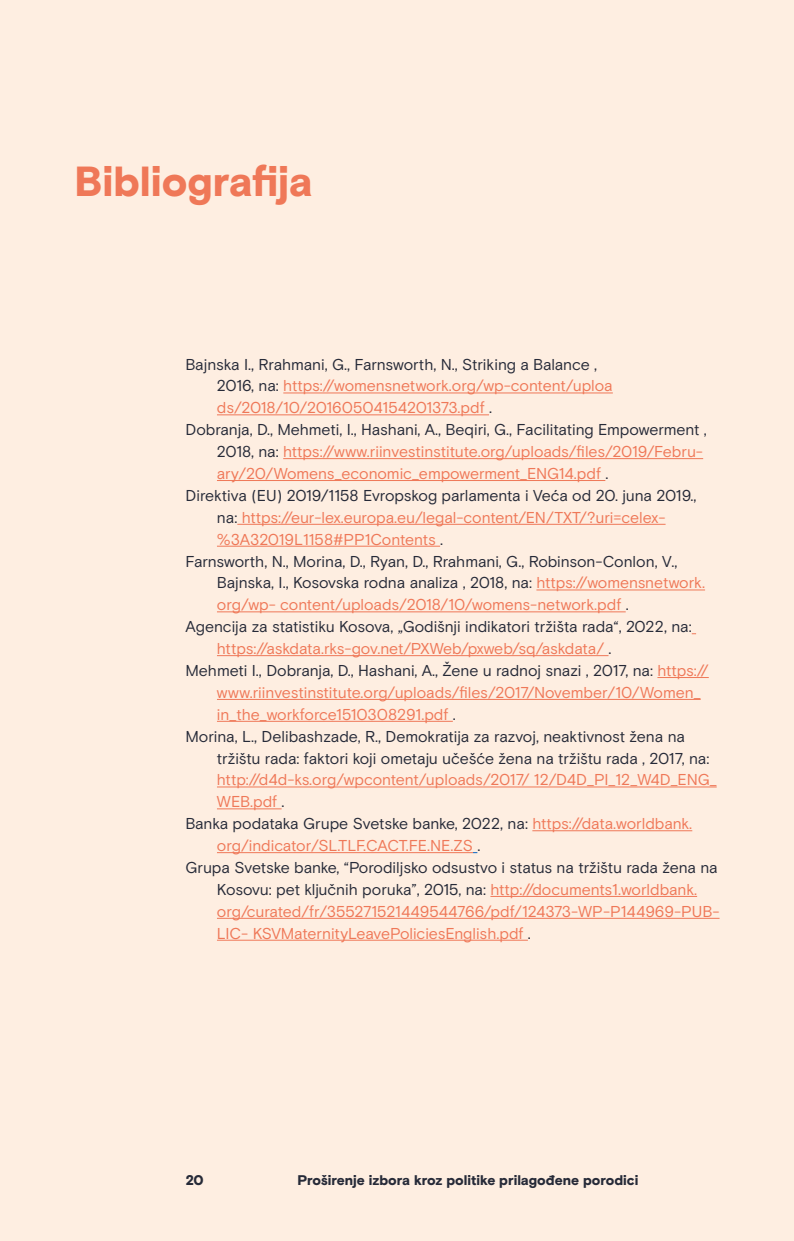
<style>
.page{position:relative;width:794px;height:1241px;background:#fff}
.page>*{position:absolute;margin:0;border:0;box-sizing:border-box;transform-origin:0 0}
.t1{font:900 42px "Basis Grotesque Pro";color:#ef7858}
.t2{font:15.75px "Basis Grotesque Pro";letter-spacing:-.01em;color:#262a38}
.t3{font:15.75px "Basis Grotesque Pro";letter-spacing:-.005em;color:#ef7858}
.t4{font:900 14px "Basis Grotesque Pro";color:#262a38}
.s1{color:#262a38}
.s2{color:#ef7858}
</style>
<div class="page">
<div style="left:0;top:0;width:794px;height:1240px;background:#feeee1"></div>
<hr style="left:283px;top:392px;width:330px;height:1px;background:#ef7858">
<hr style="left:217px;top:414px;width:272px;height:1px;background:#ef7858">
<hr style="left:283px;top:458px;width:420px;height:1px;background:#ef7858">
<hr style="left:217px;top:480px;width:388px;height:1px;background:#ef7858">
<hr style="left:237px;top:524px;width:428px;height:1px;background:#ef7858">
<hr style="left:217px;top:545px;width:223px;height:1px;background:#ef7858">
<hr style="left:536px;top:589px;width:169px;height:1px;background:#ef7858">
<hr style="left:217px;top:611px;width:408px;height:1px;background:#ef7858">
<hr style="left:217px;top:655px;width:391px;height:1px;background:#ef7858">
<hr style="left:657px;top:677px;width:52px;height:1px;background:#ef7858">
<hr style="left:217px;top:699px;width:483px;height:1px;background:#ef7858">
<hr style="left:217px;top:720px;width:236px;height:1px;background:#ef7858">
<hr style="left:217px;top:786px;width:499px;height:1px;background:#ef7858">
<hr style="left:217px;top:808px;width:65px;height:1px;background:#ef7858">
<hr style="left:532px;top:830px;width:160px;height:1px;background:#ef7858">
<hr style="left:217px;top:852px;width:256px;height:1px;background:#ef7858">
<hr style="left:490px;top:895px;width:207px;height:1px;background:#ef7858">
<hr style="left:217px;top:917px;width:502px;height:1px;background:#ef7858">
<hr style="left:217px;top:939px;width:311px;height:1px;background:#ef7858">
<h1 class="t1" style="left:74px;top:156px;width:240px">Bibliografija</h1>
<p class="t2" style="left:185px;top:355px;width:413px">Bajnska I., Rrahmani, G., Farnsworth, N., Striking a Balance ,</p>
<p class="t3" style="left:217px;top:376px;width:397px"><span class="s1">2016, na:</span> https://womensnetwork.org/wp-content/uploa</p>
<p class="t3" style="left:217px;top:398px;width:276px">ds/2018/10/20160504154201373.pdf <span class="s1">.</span></p>
<p class="t2" style="left:185px;top:420px;width:523px">Dobranja, D., Mehmeti, I., Hashani, A., Beqiri, G., Facilitating Empowerment ,</p>
<p class="t3" style="left:217px;top:442px;width:488px"><span class="s1">2018, na:</span> https://www.riinvestinstitute.org/uploads/files/2019/Febru-</p>
<p class="t3" style="left:217px;top:464px;width:393px">ary/20/Womens_economic_empowerment_ENG14.pdf <span class="s1">.</span></p>
<p class="t2" style="left:185px;top:486px;width:512px">Direktiva (EU) 2019/1158 Evropskog parlamenta i Veća od 20. juna 2019.,</p>
<p class="t3" style="left:217px;top:508px;width:450px"><span class="s1">na:</span> https://eur-lex.europa.eu/legal-content/EN/TXT/?uri=celex-</p>
<p class="t3" style="left:217px;top:530px;width:228px">%3A32019L1158#PP1Contents <span class="s1">.</span></p>
<p class="t2" style="left:185px;top:551px;width:493px">Farnsworth, N., Morina, D., Ryan, D., Rrahmani, G., Robinson-Conlon, V.,</p>
<p class="t2" style="left:217px;top:573px;width:489px">Bajnska, I., Kosovska rodna analiza , 2018, na: <span class="s2">https://womensnetwork.</span></p>
<p class="t3" style="left:217px;top:595px;width:413px">org/wp- content/uploads/2018/10/womens-network.pdf <span class="s1">.</span></p>
<p class="t2" style="left:185px;top:617px;width:508px">Agencija za statistiku Kosova, „Godišnji indikatori tržišta rada“, 2022, na:</p>
<p class="t3" style="left:217px;top:639px;width:396px">https://askdata.rks-gov.net/PXWeb/pxweb/sq/askdata/ <span class="s1">.</span></p>
<p class="t2" style="left:185px;top:661px;width:525px">Mehmeti I., Dobranja, D., Hashani, A., Žene u radnoj snazi , 2017, na: <span class="s2">https://</span></p>
<p class="t3" style="left:217px;top:683px;width:485px">www.riinvestinstitute.org/uploads/files/2017/November/10/Women_</p>
<p class="t3" style="left:217px;top:705px;width:240px">in_the_workforce1510308291.pdf <span class="s1">.</span></p>
<p class="t2" style="left:185px;top:726px;width:501px">Morina, L., Delibashzade, R., Demokratija za razvoj, neaktivnost žena na</p>
<p class="t2" style="left:217px;top:748px;width:494px">tržištu rada: faktori koji ometaju učešće žena na tržištu rada , 2017, na:</p>
<p class="t3" style="left:217px;top:770px;width:501px">http://d4d-ks.org/wpcontent/uploads/2017/ 12/D4D_PI_12_W4D_ENG_</p>
<p class="t3" style="left:217px;top:792px;width:69px">WEB.pdf <span class="s1">.</span></p>
<p class="t2" style="left:185px;top:814px;width:508px">Banka podataka Grupe Svetske banke, 2022, na: <span class="s2">https://data.worldbank.</span></p>
<p class="t3" style="left:217px;top:836px;width:265px">org/indicator/SL.TLF.CACT.FE.NE.ZS <span class="s1">.</span></p>
<p class="t2" style="left:185px;top:858px;width:534px">Grupa Svetske banke, “Porodiljsko odsustvo i status na tržištu rada žena na</p>
<p class="t2" style="left:217px;top:880px;width:481px">Kosovu: pet ključnih poruka”, 2015, na: <span class="s2">http://documents1.worldbank.</span></p>
<p class="t3" style="left:217px;top:901px;width:504px">org/curated/fr/355271521449544766/pdf/124373-WP-P144969-PUB-</p>
<p class="t3" style="left:217px;top:923px;width:315px">LIC- KSVMaternityLeavePoliciesEnglish.pdf <span class="s1">.</span></p>
<p class="t4" style="left:186px;top:1171px;width:19px">20</p>
<p class="t4" style="left:297px;top:1171px;width:342px">Proširenje izbora kroz politike prilagođene porodici</p>
</div>
